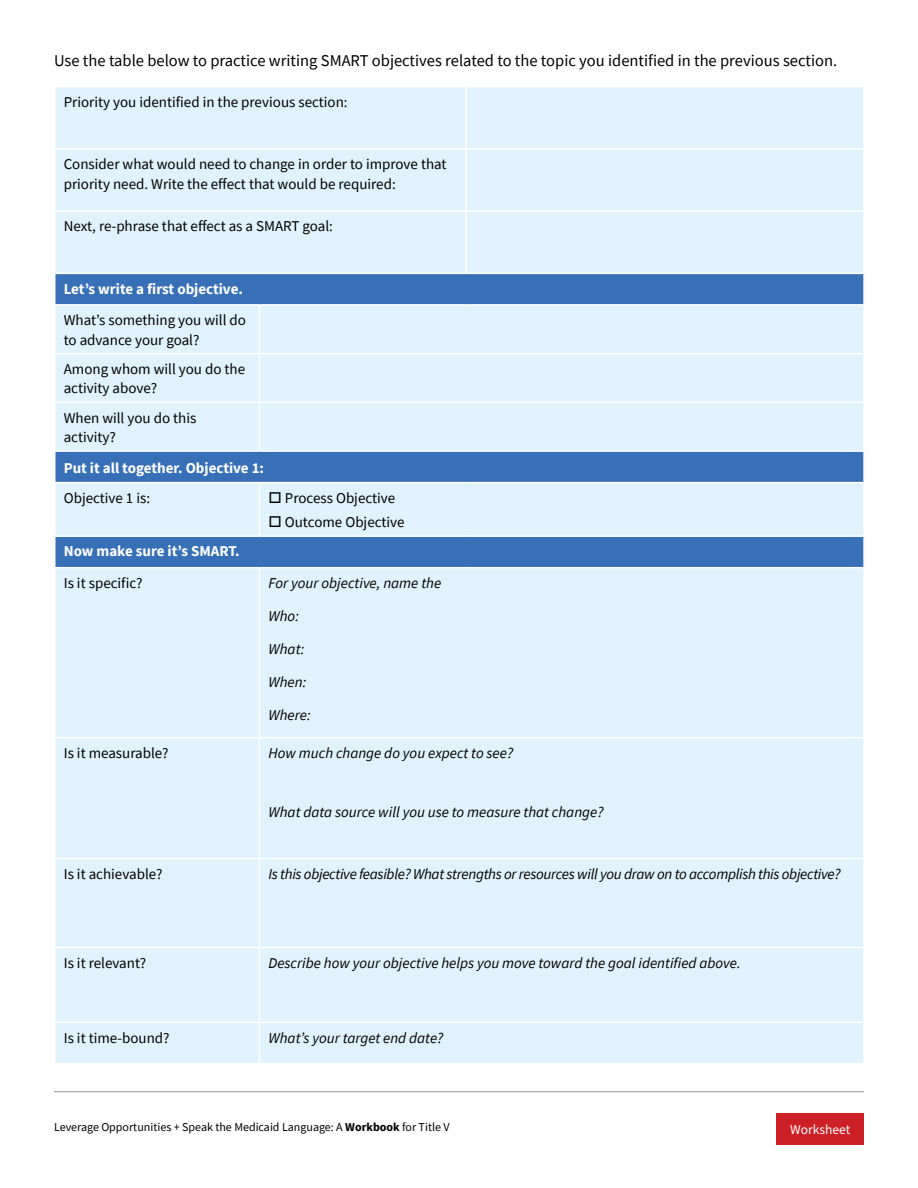
<style>
.page{position:relative;width:918px;height:1188px;background:#fff}
.page>*{position:absolute;margin:0;border:0;box-sizing:border-box;transform-origin:0 0}
.Body_text{font:16.5px "Source Sans Pro";color:#000}
.Question_text{font:15px/19.5px "Source Sans Pro";color:#000}
.Question_text-2{font:italic 15px "Source Sans Pro";color:#000}
.Question_text-3{font:italic 15px "Source Sans Pro";letter-spacing:-.02em;color:#000}
.Question_text-4{font:700 15px "Source Sans Pro";color:#fff}
.t1{font:13.5px "Source Sans Pro";color:#fff}
.t2{font:12px "Source Sans Pro";color:#000}
.s1{font-weight:700}
</style>
<div class="page">
<hr style="left:54px;top:1091px;width:810px;height:1px;background:#939598">
<div style="left:56px;top:87px;width:807px;height:976px;background:#e0f2fc"></div>
<svg style="left:56px;top:274px;width:807px;height:293px;background:#abc8e6"></svg>
<hr style="left:465px;top:87px;width:2px;height:61px;background:#fff">
<hr style="left:54px;top:148px;width:206px;height:2px;background:#fff">
<hr style="left:260px;top:148px;width:206px;height:2px;background:#fff">
<hr style="left:466px;top:148px;width:399px;height:2px;background:#fff">
<hr style="left:465px;top:150px;width:2px;height:60px;background:#fff">
<hr style="left:54px;top:210px;width:206px;height:2px;background:#fff">
<hr style="left:260px;top:210px;width:206px;height:2px;background:#fff">
<hr style="left:466px;top:210px;width:399px;height:2px;background:#fff">
<hr style="left:465px;top:212px;width:2px;height:61px;background:#fff">
<hr style="left:54px;top:273px;width:206px;height:1px;background:#fff">
<hr style="left:260px;top:273px;width:206px;height:1px;background:#fff">
<hr style="left:466px;top:273px;width:399px;height:1px;background:#fff">
<hr style="left:54px;top:304px;width:206px;height:2px;background:#fff">
<hr style="left:260px;top:304px;width:206px;height:2px;background:#fff">
<hr style="left:259px;top:306px;width:1px;height:47px;background:#fff">
<hr style="left:466px;top:304px;width:399px;height:2px;background:#fff">
<hr style="left:54px;top:353px;width:206px;height:1px;background:#fff">
<hr style="left:260px;top:353px;width:206px;height:1px;background:#fff">
<hr style="left:259px;top:354px;width:1px;height:48px;background:#fff">
<hr style="left:466px;top:353px;width:399px;height:1px;background:#fff">
<hr style="left:54px;top:402px;width:206px;height:1px;background:#fff">
<hr style="left:260px;top:402px;width:206px;height:1px;background:#fff">
<hr style="left:259px;top:403px;width:1px;height:47px;background:#fff">
<hr style="left:466px;top:402px;width:399px;height:1px;background:#fff">
<hr style="left:54px;top:450px;width:206px;height:2px;background:#fff">
<hr style="left:260px;top:450px;width:206px;height:2px;background:#fff">
<hr style="left:466px;top:450px;width:399px;height:2px;background:#fff">
<hr style="left:54px;top:482px;width:206px;height:1px;background:#fff">
<hr style="left:260px;top:482px;width:206px;height:1px;background:#fff">
<hr style="left:259px;top:483px;width:1px;height:52px;background:#fff">
<hr style="left:466px;top:482px;width:399px;height:1px;background:#fff">
<hr style="left:54px;top:535px;width:206px;height:2px;background:#fff">
<hr style="left:260px;top:535px;width:206px;height:2px;background:#fff">
<hr style="left:466px;top:535px;width:399px;height:2px;background:#fff">
<hr style="left:54px;top:567px;width:206px;height:1px;background:#fff">
<hr style="left:260px;top:567px;width:206px;height:1px;background:#fff">
<hr style="left:259px;top:568px;width:1px;height:169px;background:#fff">
<hr style="left:466px;top:567px;width:399px;height:1px;background:#fff">
<hr style="left:54px;top:737px;width:206px;height:2px;background:#fff">
<hr style="left:260px;top:737px;width:206px;height:2px;background:#fff">
<hr style="left:259px;top:739px;width:1px;height:119px;background:#fff">
<hr style="left:466px;top:737px;width:399px;height:2px;background:#fff">
<hr style="left:54px;top:858px;width:206px;height:1px;background:#fff">
<hr style="left:260px;top:858px;width:206px;height:1px;background:#fff">
<hr style="left:259px;top:859px;width:1px;height:88px;background:#fff">
<hr style="left:466px;top:858px;width:399px;height:1px;background:#fff">
<hr style="left:54px;top:947px;width:206px;height:1px;background:#fff">
<hr style="left:260px;top:947px;width:206px;height:1px;background:#fff">
<hr style="left:259px;top:948px;width:1px;height:74px;background:#fff">
<hr style="left:466px;top:947px;width:399px;height:1px;background:#fff">
<hr style="left:259px;top:1023px;width:1px;height:40px;background:#fff">
<hr style="left:54px;top:1022px;width:206px;height:1px;background:#fff">
<hr style="left:260px;top:1022px;width:206px;height:1px;background:#fff">
<hr style="left:466px;top:1022px;width:399px;height:1px;background:#fff">
<div style="left:777px;top:1114px;width:87px;height:31px;background:#cd2026"></div>
<p class="Body_text" style="left:54px;top:50px;width:785px">Use the table below to practice writing SMART objectives related to the topic you identified in the previous section.</p>
<p class="Question_text" style="left:64px;top:92px;width:285px">Priority you identified in the previous section:</p>
<p class="Question_text" style="left:64px;top:154px;width:384px">Consider what would need to change in order to improve that priority need. Write the effect that would be required:</p>
<p class="Question_text" style="left:64px;top:217px;width:271px">Next, re-phrase that effect as a SMART goal:</p>
<p class="Question_text-4" style="left:64px;top:278px;width:181px">Let’s write a first objective.</p>
<p class="Question_text" style="left:64px;top:310px;width:184px">What’s something you will do to advance your goal?</p>
<p class="Question_text" style="left:64px;top:359px;width:183px">Among whom will you do the activity above?</p>
<p class="Question_text" style="left:64px;top:408px;width:134px">When will you do this activity?</p>
<p class="Question_text-4" style="left:64px;top:457px;width:202px">Put it all together. Objective 1:</p>
<p class="Question_text" style="left:64px;top:488px;width:88px">Objective 1 is:</p>
<p class="Question_text" style="left:268px;top:488px;width:128px">□ Process Objective</p>
<p class="Question_text" style="left:268px;top:512px;width:138px">□ Outcome Objective</p>
<p class="Question_text-4" style="left:64px;top:541px;width:177px">Now make sure it’s SMART.</p>
<p class="Question_text" style="left:64px;top:573px;width:80px">Is it specific?</p>
<p class="Question_text-2" style="left:268px;top:573px;width:174px">For your objective, name the</p>
<p class="Question_text-2" style="left:268px;top:606px;width:32px">Who:</p>
<p class="Question_text-2" style="left:268px;top:639px;width:37px">What:</p>
<p class="Question_text-2" style="left:268px;top:672px;width:39px">When:</p>
<p class="Question_text-2" style="left:268px;top:705px;width:44px">Where:</p>
<p class="Question_text" style="left:64px;top:743px;width:106px">Is it measurable?</p>
<p class="Question_text-2" style="left:268px;top:744px;width:246px">How much change do you expect to see?</p>
<p class="Question_text-2" style="left:268px;top:802px;width:337px">What data source will you use to measure that change?</p>
<p class="Question_text" style="left:64px;top:864px;width:100px">Is it achievable?</p>
<p class="Question_text-3" style="left:268px;top:864px;width:574px">Is this objective feasible? What strengths or resources will you draw on to accomplish this objective?</p>
<p class="Question_text" style="left:64px;top:953px;width:84px">Is it relevant?</p>
<p class="Question_text-2" style="left:268px;top:953px;width:474px">Describe how your objective helps you move toward the goal identified above.</p>
<p class="Question_text" style="left:64px;top:1028px;width:107px">Is it time-bound?</p>
<p class="Question_text-2" style="left:268px;top:1028px;width:176px">What’s your target end date?</p>
<p class="t2" style="left:54px;top:1120px;width:397px">Leverage Opportunities + Speak the Medicaid Language: A <span class="s1">Workbook</span> for Title V</p>
<p class="t1" style="left:790px;top:1121px;width:62px">Worksheet</p>
</div>
